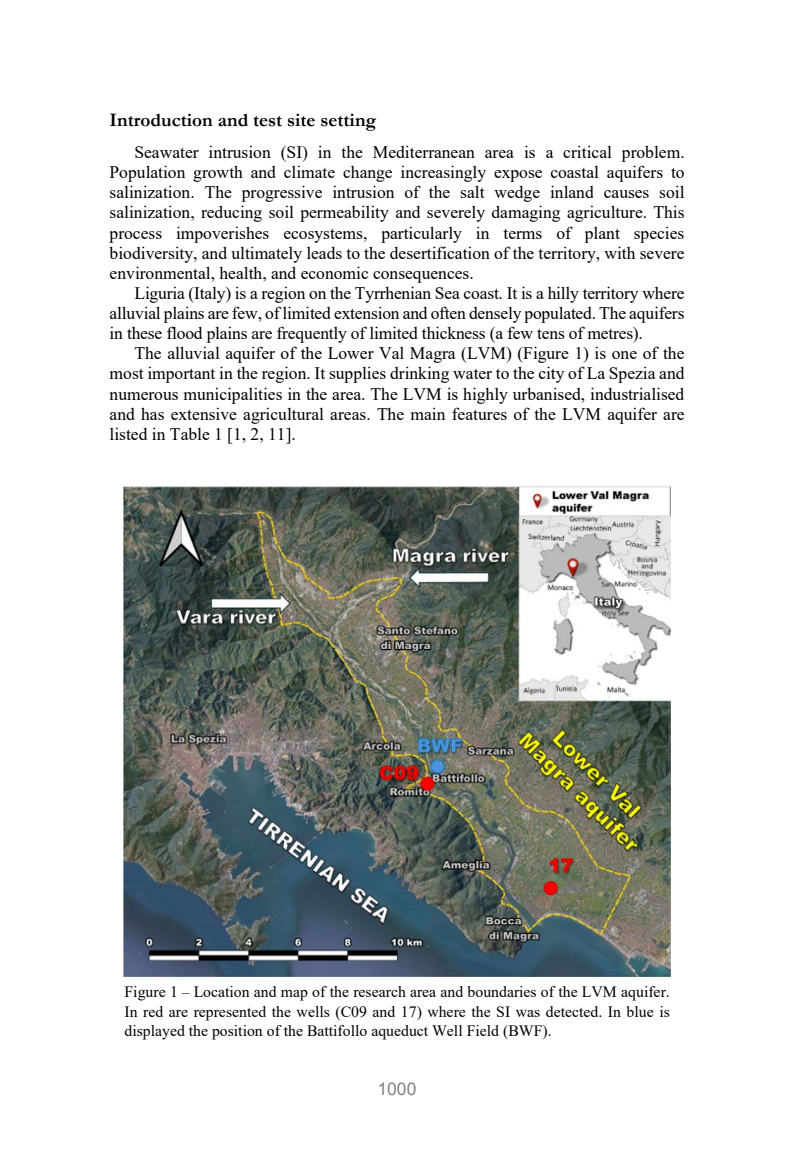
<style>
.page{position:relative;width:794px;height:1166px;background:#fff}
.page>*{position:absolute;margin:0;border:0;box-sizing:border-box;transform-origin:0 0}
.t1{font:700 19.25px "Garamond";color:#000}
.t2{font:17.5px/20.1px "Times New Roman";color:#000;text-align:justify}
.t3{font:17.5px "Arial";color:#808080}
.t4{font:15.75px/19.2px "Times New Roman";color:#000;text-align:justify}
</style>
<div class="page">
<img style="left:124px;top:485px;width:546px;height:491px">
<p class="t1" style="left:110px;top:107px;width:268px">Introduction and test site setting</p>
<p class="t2" style="left:110px;top:142px;width:576px;text-indent:25px">Seawater intrusion (SI) in the Mediterranean area is a critical problem.<br>Population growth and climate change increasingly expose coastal aquifers to salinization. The progressive intrusion of the salt wedge inland causes soil salinization, reducing soil permeability and severely damaging agriculture. This process impoverishes ecosystems, particularly in terms of plant species biodiversity, and ultimately leads to the desertification of the territory, with severe environmental, health, and economic consequences.</p>
<p class="t2" style="left:110px;top:282px;width:576px;text-indent:25px">Liguria (Italy) is a region on the Tyrrhenian Sea coast. It is a hilly territory where alluvial plains are few, of limited extension and often densely populated. The aquifers in these flood plains are frequently of limited thickness (a few tens of metres).</p>
<p class="t2" style="left:110px;top:343px;width:576px;text-indent:25px">The alluvial aquifer of the Lower Val Magra (LVM) (Figure 1) is one of the most important in the region. It supplies drinking water to the city of La Spezia and numerous municipalities in the area. The LVM is highly urbanised, industrialised and has extensive agricultural areas. The main features of the LVM aquifer are listed in Table 1 [1, 2, 11].</p>
<p class="t4" style="left:124px;top:982px;width:547px">Figure 1 – Location and map of the research area and boundaries of the LVM aquifer.<br>In red are represented the wells (C09 and 17) where the SI was detected. In blue is displayed the position of the Battifollo aqueduct Well Field (BWF).</p>
<p class="t3" style="left:377px;top:1077px;width:41px">1000</p>
</div>
